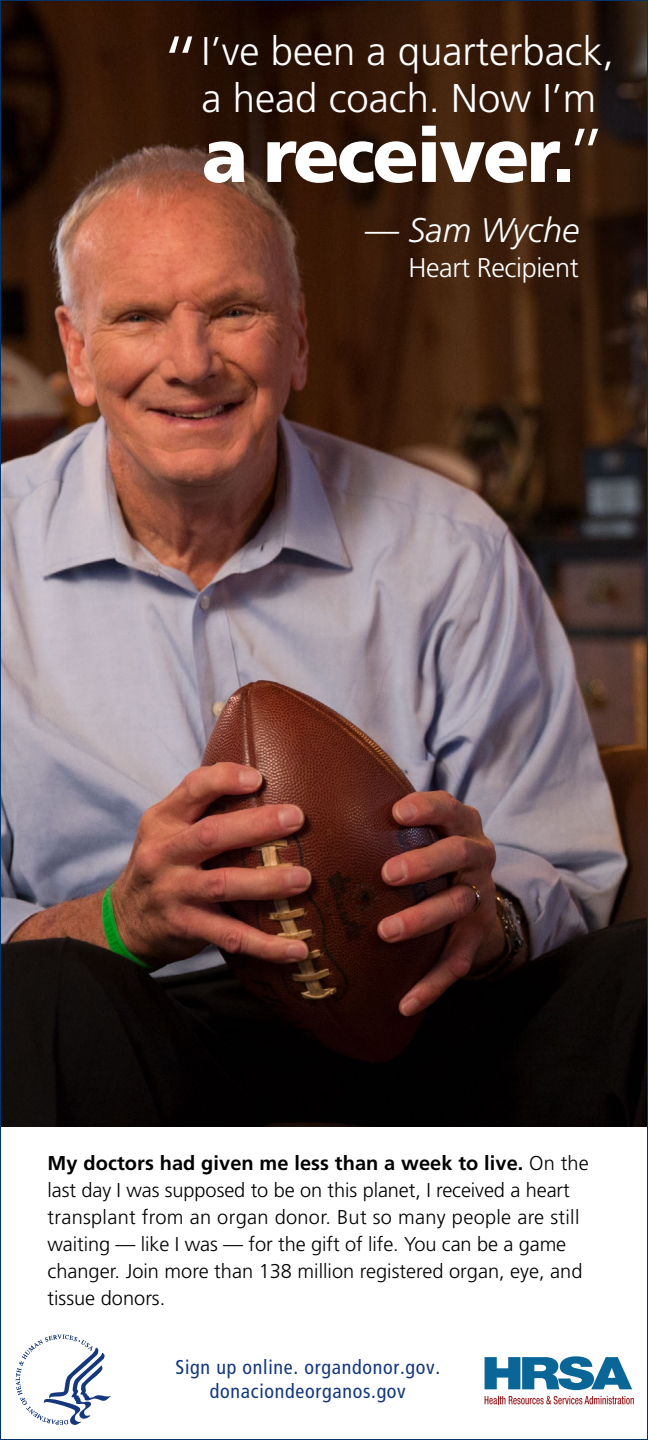
<style>
.page{position:relative;width:648px;height:1440px;background:#fff}
.page>*{position:absolute;margin:0;border:0;box-sizing:border-box;transform-origin:0 0}
.t1{font:900 76.2px "Frutiger";letter-spacing:-.035em;color:#fff}
.t2{font:300 40.2px/47px "Frutiger";color:#fff;text-align:center}
.t3{font:italic 300 34.2px "Frutiger";color:#fff}
.t4{font:300 27px "Frutiger";letter-spacing:-.015em;color:#fff}
.t5{font:300 20px/27px "Frutiger";color:#000}
.t6{font:condensed 20px/24px "Frutiger";letter-spacing:.035em;color:#14377d;text-align:center}
.s1{font-size:75px}
.s2{font-weight:300}
.s3{font-weight:700}
</style>
<div class="page">
<img style="left:2px;top:2px;width:644px;height:1124px">
<svg style="left:16px;top:1335px;width:95px;height:90px"></svg>
<svg style="left:485px;top:1357px;width:147px;height:33px"></svg>
<svg style="left:485px;top:1396px;width:149px;height:8px"></svg>
<p class="t2" style="left:160px;top:28px;width:456px"><span class="s1">“</span>I’ve been a quarterback, a head coach. Now I’m</p>
<p class="t1" style="left:202px;top:109px;width:407px">a receiver.<span class="s2">”</span></p>
<p class="t3" style="left:365px;top:211px;width:216px">— Sam Wyche</p>
<p class="t4" style="left:409px;top:252px;width:172px">Heart Recipient</p>
<p class="t5" style="left:48px;top:1149px;width:543px"><span class="s3">My doctors had given me less than a week to live.</span> On the last day I was supposed to be on this planet, I received a heart transplant from an organ donor. But so many people are still waiting — like I was — for the gift of life. You can be a game changer. Join more than 138 million registered organ, eye, and tissue donors.</p>
<p class="t6" style="left:176px;top:1355px;width:266px">Sign up online. organdonor.gov. donaciondeorganos.gov</p>
</div>
